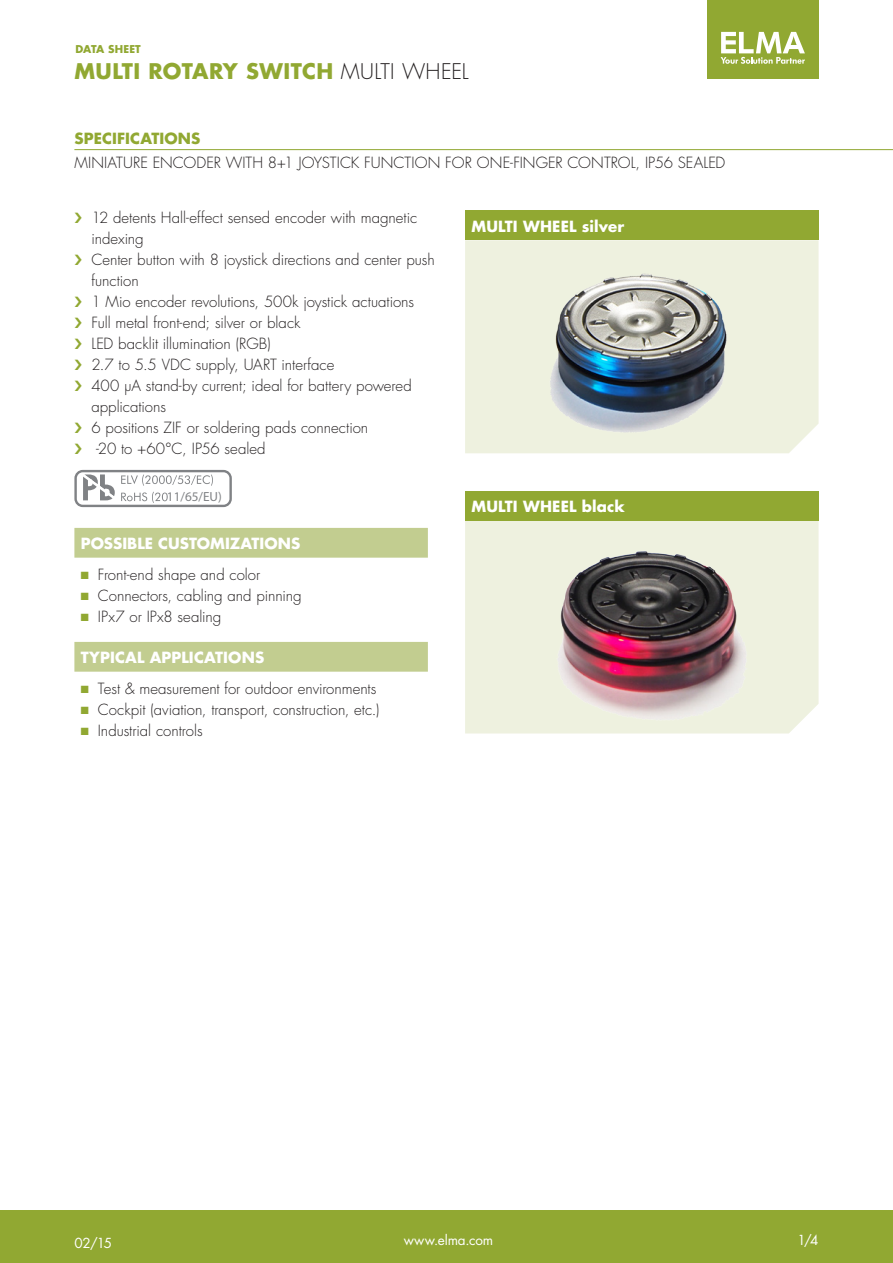
<style>
.page{position:relative;width:893px;height:1263px;background:#fff}
.page>*{position:absolute;margin:0;border:0;box-sizing:border-box;transform-origin:0 0}
.t1{font:700 21px "Futura Std";letter-spacing:.015em;color:#91a832}
.Untertitel{font:300 15px/21px "Futura Std";color:#231f20}
.Titel_Balken_negativ{font:700 15px "Futura Std";letter-spacing:.005em;color:#fff}
.Titel_Tabelle_negati{font:700 15px "Futura Std";letter-spacing:.01em;color:#fff}
.Haupttitel{font:700 15px "Futura Std";letter-spacing:.01em;color:#91a832}
.t2{font:13.5px "Futura Std";letter-spacing:-.01em;color:#fff}
.t3{font:13.2px "Myriad Pro";color:#808285}
.t4{font:700 10.5px "Futura Std";letter-spacing:.015em;color:#91a832}
.s1{font-weight:300;color:#231f20}
.s2{color:#91a832}
</style>
<div class="page">
<div style="left:465px;top:240px;width:354px;height:213px;background:#eef1df"></div>
<div style="left:465px;top:210px;width:354px;height:30px;background:#91a832"></div>
<div style="left:74px;top:470px;width:158px;height:37px;border:2px solid #808285;border-radius:7px"></div>
<svg style="left:80px;top:472px;width:133px;height:31px"></svg>
<img style="left:533px;top:249px;width:220px;height:185px">
<div style="left:465px;top:520px;width:354px;height:213px;background:#eef1df"></div>
<div style="left:465px;top:491px;width:354px;height:29px;background:#91a832"></div>
<img style="left:530px;top:520px;width:228px;height:202px">
<hr style="left:74px;top:149px;width:819px;height:1px;background:#91a832">
<div style="left:74px;top:528px;width:354px;height:30px;background:#c2cd90"></div>
<div style="left:74px;top:642px;width:354px;height:30px;background:#c2cd90"></div>
<div style="left:707px;top:0;width:112px;height:79px;background:#91a832"></div>
<svg style="left:721px;top:32px;width:84px;height:32px"></svg>
<div style="left:0;top:1210px;width:893px;height:53px;background:#91a832"></div>
<p class="t4" style="left:75px;top:42px;width:67px">DATA SHEET</p>
<p class="t1" style="left:74px;top:57px;width:396px">MULTI ROTARY SWITCH <span class="s1">MULTI WHEEL</span></p>
<p class="Haupttitel" style="left:74px;top:128px;width:128px">SPECIFICATIONS</p>
<p class="Untertitel" style="left:74px;top:152px;width:652px">MINIATURE ENCODER WITH 8+1 JOYSTICK FUNCTION FOR ONE-FINGER CONTROL, IP56 SEALED</p>
<p class="Untertitel" style="left:91px;top:207px;width:327px">12 detents Hall-effect sensed encoder with magnetic indexing</p>
<p class="Untertitel" style="left:91px;top:249px;width:345px">Center button with 8 joystick directions and center push function</p>
<p class="Untertitel" style="left:91px;top:291px;width:324px">1 Mio encoder revolutions, 500k joystick actuations</p>
<p class="Untertitel" style="left:91px;top:312px;width:211px">Full metal front-end; silver or black</p>
<p class="Untertitel" style="left:91px;top:333px;width:181px">LED backlit illumination (RGB)</p>
<p class="Untertitel" style="left:91px;top:354px;width:244px">2.7 to 5.5 VDC supply, UART interface</p>
<p class="Untertitel" style="left:91px;top:375px;width:322px">400 μA stand-by current; ideal for battery powered applications</p>
<p class="Untertitel" style="left:91px;top:417px;width:278px">6 positions ZIF or soldering pads connection</p>
<p class="Untertitel" style="left:96px;top:438px;width:171px">-20 to +60°C, IP56 sealed</p>
<p class="t3" style="left:167px;top:489px;width:56px">11/65/EU)</p>
<p class="Titel_Balken_negativ" style="left:81px;top:533px;width:221px">POSSIBLE CUSTOMIZATIONS</p>
<p class="Untertitel" style="left:81px;top:564px;width:181px"><span class="s2">■</span> Front-end shape and color</p>
<p class="Untertitel" style="left:81px;top:585px;width:222px"><span class="s2">■</span> Connectors, cabling and pinning</p>
<p class="Untertitel" style="left:81px;top:606px;width:142px"><span class="s2">■</span> IPx7 or IPx8 sealing</p>
<p class="Titel_Balken_negativ" style="left:81px;top:647px;width:185px">TYPICAL APPLICATIONS</p>
<p class="Untertitel" style="left:81px;top:678px;width:297px"><span class="s2">■</span> Test &amp; measurement for outdoor environments</p>
<p class="Untertitel" style="left:81px;top:699px;width:300px"><span class="s2">■</span> Cockpit (aviation, transport, construction, etc.)</p>
<p class="Untertitel" style="left:81px;top:720px;width:123px"><span class="s2">■</span> Industrial controls</p>
<p class="Titel_Tabelle_negati" style="left:471px;top:216px;width:154px">MULTI WHEEL silver</p>
<p class="Titel_Tabelle_negati" style="left:471px;top:496px;width:155px">MULTI WHEEL black</p>
<p class="t2" style="left:74px;top:1234px;width:39px">02/15</p>
<p class="t2" style="left:797px;top:1231px;width:23px">1/4</p>
<p class="t2" style="left:404px;top:1232px;width:91px">www.elma.com</p>
</div>
